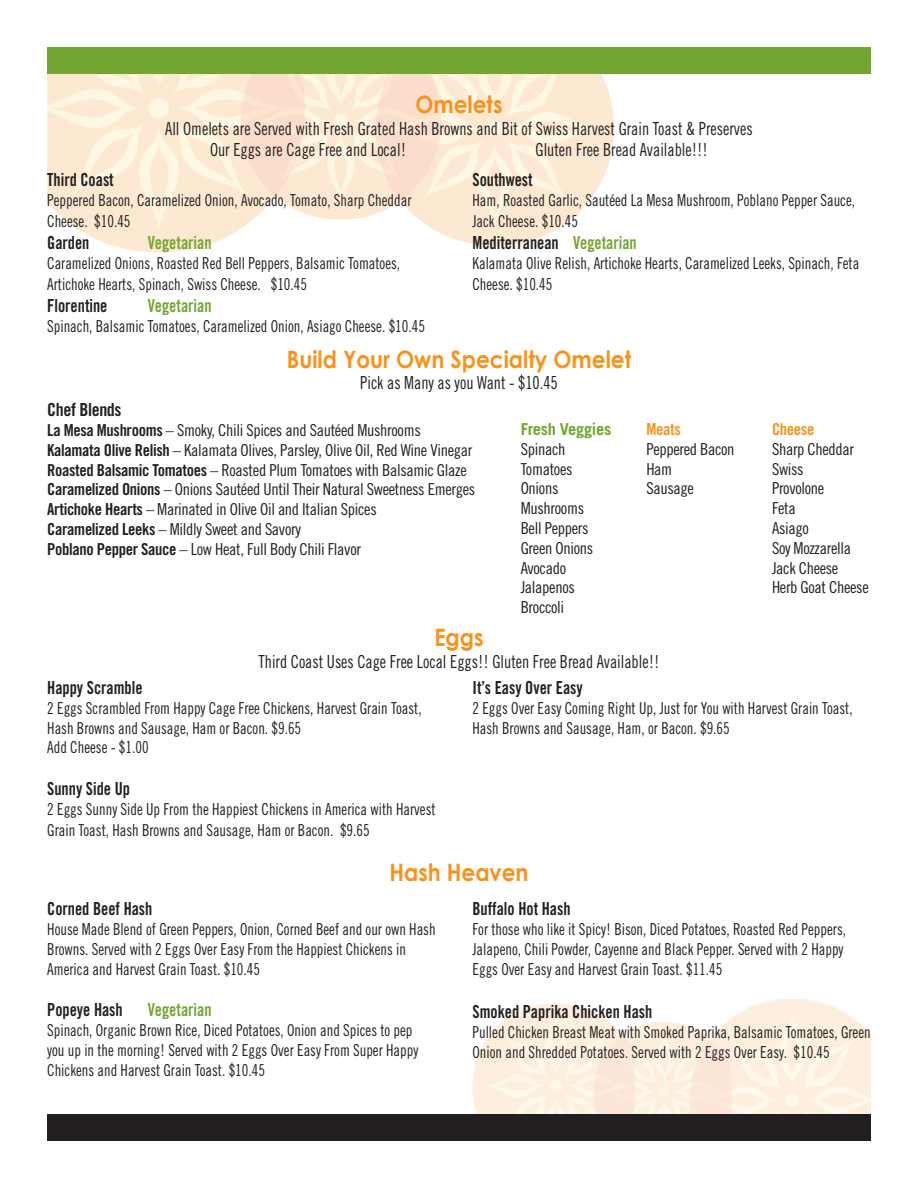
<style>
.page{position:relative;width:918px;height:1188px;background:#fff}
.page>*{position:absolute;margin:0;border:0;box-sizing:border-box;transform-origin:0 0}
.t1{font:700 24px "Century Gothic";color:#f7931d;scale:.9 1}
.t2{font:18px/21.6px "Trade Gothic LT Std Cn 18";color:#231f20;scale:.9 1}
.t3{font:18px "Trade Gothic LT Std Bd Cn 20";color:#231f20;scale:.9 1}
.t4{font:18px "Trade Gothic LT Std Bd Cn 20";color:#73a532;scale:.9 1}
.t5{font:18px "Trade Gothic LT Std Bd Cn 20";letter-spacing:-.02em;color:#231f20}
.t6{font:16.5px/19.8px "Trade Gothic LT Std Cn 18";color:#231f20;scale:.9 1}
.t7{font:16.5px/19.8px "Trade Gothic LT Std Cn 18";letter-spacing:-.02em;color:#231f20}
.t8{font:700 16.5px "Trade Gothic LT Std";letter-spacing:-.02em;color:#73a532}
.t9{font:16.5px "Trade Gothic LT Std Bd Cn 20";letter-spacing:-.02em;color:#f7931d}
.s1{color:#73a532}
.s2{font-family:"Trade Gothic LT Std Bd Cn 20"}
</style>
<div class="page">
<svg style="left:115px;top:246px;width:88px;height:6px"></svg>
<svg style="left:47px;top:74px;width:567px;height:172px;background:#fdecd9"></svg>
<div style="left:47px;top:47px;width:824px;height:27px;background:#73a532"></div>
<svg style="left:473px;top:999px;width:398px;height:115px;background:#fdf1e3"></svg>
<div style="left:47px;top:1114px;width:824px;height:27px;background:#231f20"></div>
<h1 class="t1" style="left:415px;top:89px;width:98px">Omelets</h1>
<p class="t2" style="left:210px;top:117px;width:605px;text-indent:-45px">All Omelets are Served with Fresh Grated Hash Browns and Bit of Swiss Harvest Grain Toast &amp; Preserves<br>Our Eggs are Cage Free and Local!</p>
<p class="t2" style="left:536px;top:139px;width:193px">Gluten Free Bread Available!!!</p>
<p class="t3" style="left:47px;top:169px;width:75px">Third Coast</p>
<p class="t6" style="left:47px;top:189px;width:406px;line-height:21.6px">Peppered Bacon, Caramelized Onion, Avocado, Tomato, Sharp Cheddar<br>Cheese. $10.45</p>
<p class="t3" style="left:47px;top:232px;width:48px">Garden</p>
<p class="t4" style="left:148px;top:232px;width:72px">Vegetarian</p>
<p class="t6" style="left:47px;top:252px;width:394px;line-height:21.6px">Caramelized Onions, Roasted Red Bell Peppers, Balsamic Tomatoes,<br>Artichoke Hearts, Spinach, Swiss Cheese. $10.45</p>
<p class="t3" style="left:47px;top:295px;width:68px">Florentine</p>
<p class="t4" style="left:148px;top:295px;width:72px">Vegetarian</p>
<p class="t6" style="left:47px;top:316px;width:421px">Spinach, Balsamic Tomatoes, Caramelized Onion, Asiago Cheese. $10.45</p>
<p class="t3" style="left:472px;top:169px;width:68px">Southwest</p>
<p class="t6" style="left:472px;top:189px;width:427px;line-height:21.6px">Ham, Roasted Garlic, Sautéed La Mesa Mushroom, Poblano Pepper Sauce,<br>Jack Cheese. $10.45</p>
<p class="t3" style="left:472px;top:232px;width:184px">Mediterranean <span class="s1">Vegetarian</span></p>
<p class="t6" style="left:472px;top:252px;width:431px;line-height:21.6px">Kalamata Olive Relish, Artichoke Hearts, Caramelized Leeks, Spinach, Feta<br>Cheese. $10.45</p>
<h1 class="t1" style="left:287px;top:344px;width:384px">Build Your Own Specialty Omelet</h1>
<p class="t2" style="left:360px;top:372px;width:221px">Pick as Many as you Want - $10.45</p>
<p class="t5" style="left:47px;top:399px;width:76px">Chef Blends</p>
<p class="t7" style="left:47px;top:420px;width:429px"><span class="s2">La Mesa Mushrooms</span> – Smoky, Chili Spices and Sautéed Mushrooms <span class="s2">Kalamata Olive Relish</span> – Kalamata Olives, Parsley, Olive Oil, Red Wine Vinegar <span class="s2">Roasted Balsamic Tomatoes</span> – Roasted Plum Tomatoes with Balsamic Glaze <span class="s2">Caramelized Onions</span> – Onions Sautéed Until Their Natural Sweetness Emerges <span class="s2">Artichoke Hearts</span> – Marinated in Olive Oil and Italian Spices<br><span class="s2">Caramelized Leeks</span> – Mildly Sweet and Savory<br><span class="s2">Poblano Pepper Sauce</span> – Low Heat, Full Body Chili Flavor</p>
<p class="t8" style="left:521px;top:419px;width:92px">Fresh Veggies</p>
<p class="t7" style="left:521px;top:439px;width:74px">Spinach<br>Tomatoes<br>Onions<br>Mushrooms<br>Bell Peppers<br>Green Onions<br>Avocado<br>Jalapenos<br>Broccoli</p>
<p class="t9" style="left:646px;top:419px;width:36px">Meats</p>
<p class="t7" style="left:646px;top:439px;width:90px">Peppered Bacon<br>Ham<br>Sausage</p>
<h1 class="t1" style="left:434px;top:623px;width:56px">Eggs</h1>
<p class="t2" style="left:259px;top:651px;width:447px">Third Coast Uses Cage Free Local Eggs!! Gluten Free Bread Available!!</p>
<p class="t9" style="left:772px;top:419px;width:44px">Cheese</p>
<p class="t7" style="left:772px;top:439px;width:98px">Sharp Cheddar<br>Swiss<br>Provolone<br>Feta<br>Asiago<br>Soy Mozzarella<br>Jack Cheese<br>Herb Goat Cheese</p>
<p class="t3" style="left:47px;top:677px;width:107px">Happy Scramble</p>
<p class="t6" style="left:47px;top:698px;width:418px">2 Eggs Scrambled From Happy Cage Free Chickens, Harvest Grain Toast,<br>Hash Browns and Sausage, Ham or Bacon. $9.65<br>Add Cheese - $1.00</p>
<p class="t3" style="left:47px;top:777px;width:93px">Sunny Side Up</p>
<p class="t6" style="left:47px;top:798px;width:433px;line-height:21.6px">2 Eggs Sunny Side Up From the Happiest Chickens in America with Harvest<br>Grain Toast, Hash Browns and Sausage, Ham or Bacon. $9.65</p>
<p class="t3" style="left:472px;top:677px;width:124px">It’s Easy Over Easy</p>
<p class="t6" style="left:472px;top:698px;width:424px">2 Eggs Over Easy Coming Right Up, Just for You with Harvest Grain Toast,<br>Hash Browns and Sausage, Ham, or Bacon. $9.65</p>
<h1 class="t1" style="left:389px;top:857px;width:156px">Hash Heaven</h1>
<p class="t3" style="left:47px;top:898px;width:118px">Corned Beef Hash</p>
<p class="t6" style="left:47px;top:919px;width:433px">House Made Blend of Green Peppers, Onion, Corned Beef and our own Hash<br>Browns. Served with 2 Eggs Over Easy From the Happiest Chickens in<br>America and Harvest Grain Toast. $10.45</p>
<p class="t3" style="left:47px;top:999px;width:85px">Popeye Hash</p>
<p class="t4" style="left:148px;top:999px;width:72px">Vegetarian</p>
<p class="t6" style="left:47px;top:1020px;width:414px">Spinach, Organic Brown Rice, Diced Potatoes, Onion and Spices to pep you up in the morning! Served with 2 Eggs Over Easy From Super Happy<br>Chickens and Harvest Grain Toast. $10.45</p>
<p class="t3" style="left:472px;top:898px;width:110px">Buffalo Hot Hash</p>
<p class="t6" style="left:472px;top:919px;width:417px">For those who like it Spicy! Bison, Diced Potatoes, Roasted Red Peppers,<br>Jalapeno, Chili Powder, Cayenne and Black Pepper. Served with 2 Happy<br>Eggs Over Easy and Harvest Grain Toast. $11.45</p>
<p class="t3" style="left:472px;top:1001px;width:201px">Smoked Paprika Chicken Hash</p>
<p class="t6" style="left:472px;top:1022px;width:444px">Pulled Chicken Breast Meat with Smoked Paprika, Balsamic Tomatoes, Green<br>Onion and Shredded Potatoes. Served with 2 Eggs Over Easy. $10.45</p>
</div>
